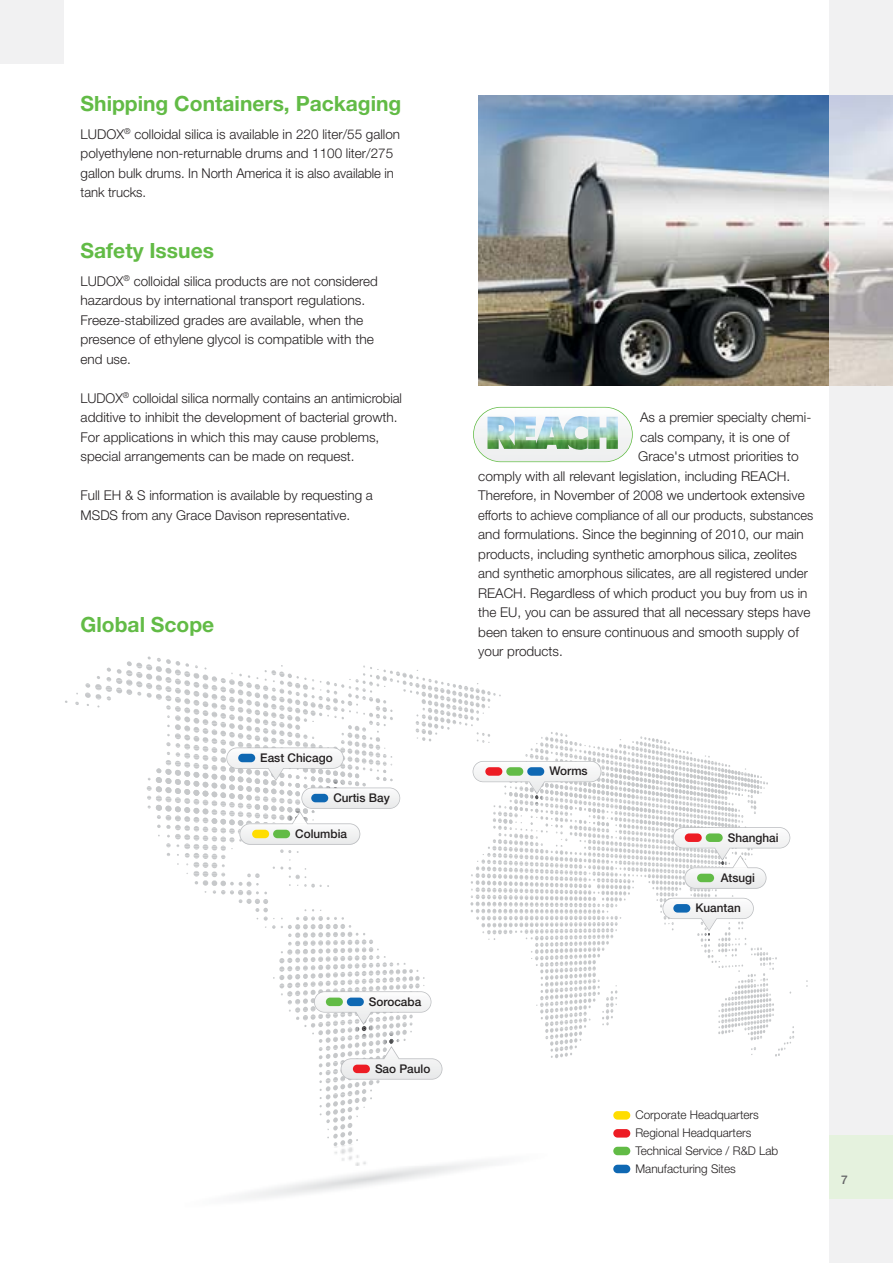
<style>
.page{position:relative;width:893px;height:1263px;background:#fff}
.page>*{position:absolute;margin:0;border:0;box-sizing:border-box;transform-origin:0 0}
.t1{font:700 21px "Helvetica Neue LT Pro";color:#62bb46}
.t2{font:300 13.5px/19.5px "Helvetica Neue LT Pro";color:#231f20}
.t3{font:300 13.5px "Helvetica Neue LT Pro";color:#231f20;scale:.95 1}
.t4{font:300 12px/18px "Helvetica Neue LT Pro";color:#231f20}
.t5{font:500 12px "Helvetica Neue LT Pro";color:#231f20}
.t6{font:500 12px "Helvetica Neue LT Pro";color:#636466}
</style>
<div class="page">
<div style="left:829px;top:0;width:63px;height:1263px;background:#f1f1f2"></div>
<div style="left:829px;top:1135px;width:63px;height:64px;background:#e5f2de"></div>
<div style="left:0;top:0;width:64px;height:64px;background:#f1f1f2"></div>
<div style="left:613px;top:1165px;width:17px;height:8px;background:#0f68b3;border-radius:4px"></div>
<img style="left:478px;top:96px;width:351px;height:290px">
<img style="left:829px;top:96px;width:63px;height:290px">
<img style="left:474px;top:408px;width:158px;height:53px">
<img style="left:487px;top:416px;width:131px;height:34px">
<div style="left:473px;top:407px;width:160px;height:55px;border:2px solid #62bb46;border-radius:28px"></div>
<svg style="left:65px;top:656px;width:743px;height:510px"></svg>
<div style="left:252px;top:830px;width:17px;height:8px;background:#fd0;border-radius:4px"></div>
<div style="left:273px;top:830px;width:17px;height:8px;background:#62bb46;border-radius:4px"></div>
<h1 class="t1" style="left:81px;top:96px;width:322px">Shipping Containers, Packaging</h1>
<p class="t2" style="left:81px;top:126px;width:321px">LUDOX<sup>®</sup> colloidal silica is available in 220 liter/55 gallon polyethylene non-returnable drums and 1100 liter/275 gallon bulk drums. In North America it is also available in tank trucks.</p>
<h1 class="t1" style="left:81px;top:243px;width:135px">Safety Issues</h1>
<p class="t2" style="left:81px;top:273px;width:299px">LUDOX<sup>®</sup> colloidal silica products are not considered hazardous by international transport regulations.<br>Freeze-stabilized grades are available, when the presence of ethylene glycol is compatible with the end use.</p>
<p class="t2" style="left:81px;top:390px;width:323px">LUDOX<sup>®</sup> colloidal silica normally contains an antimicrobial additive to inhibit the development of bacterial growth.<br>For applications in which this may cause problems, special arrangements can be made on request.</p>
<p class="t2" style="left:81px;top:487px;width:294px">Full EH &amp; S information is available by requesting a<br>MSDS from any Grace Davison representative.</p>
<h1 class="t1" style="left:81px;top:617px;width:135px">Global Scope</h1>
<p class="t5" style="left:260px;top:753px;width:74px">East Chicago</p>
<p class="t5" style="left:333px;top:793px;width:58px">Curtis Bay</p>
<p class="t5" style="left:295px;top:829px;width:53px">Columbia</p>
<p class="t5" style="left:369px;top:997px;width:54px">Sorocaba</p>
<p class="t5" style="left:375px;top:1064px;width:57px">Sao Paulo</p>
<p class="t2" style="left:640px;top:409px;width:173px">As a premier specialty chemi-</p>
<p class="t2" style="left:640px;top:429px;width:151px">cals company, it is one of</p>
<p class="t2" style="left:638px;top:448px;width:162px">Grace's utmost priorities to</p>
<p class="t2" style="left:478px;top:468px;width:313px">comply with all relevant legislation, including REACH.</p>
<p class="t2" style="left:478px;top:487px;width:328px">Therefore, in November of 2008 we undertook extensive</p>
<p class="t3" style="left:478px;top:510px;width:354px">efforts to achieve compliance of all our products, substances</p>
<p class="t2" style="left:478px;top:526px;width:327px">and formulations. Since the beginning of 2010, our main</p>
<p class="t2" style="left:478px;top:546px;width:320px">products, including synthetic amorphous silica, zeolites</p>
<p class="t2" style="left:478px;top:565px;width:331px">and synthetic amorphous silicates, are all registered under</p>
<p class="t2" style="left:478px;top:585px;width:331px">REACH. Regardless of which product you buy from us in</p>
<p class="t2" style="left:478px;top:604px;width:334px">the EU, you can be assured that all necessary steps have</p>
<p class="t2" style="left:478px;top:624px;width:322px">been taken to ensure continuous and smooth supply of</p>
<p class="t2" style="left:478px;top:643px;width:86px">your products.</p>
<p class="t5" style="left:549px;top:767px;width:40px">Worms</p>
<p class="t5" style="left:728px;top:833px;width:52px">Shanghai</p>
<p class="t5" style="left:721px;top:873px;width:36px">Atsugi</p>
<p class="t5" style="left:695px;top:904px;width:47px">Kuantan</p>
<p class="t4" style="left:635px;top:1107px;width:144px">Corporate Headquarters<br>Regional Headquarters<br>Technical Service / R&amp;D Lab<br>Manufacturing Sites</p>
<p class="t6" style="left:841px;top:1175px;width:8px">7</p>
</div>
